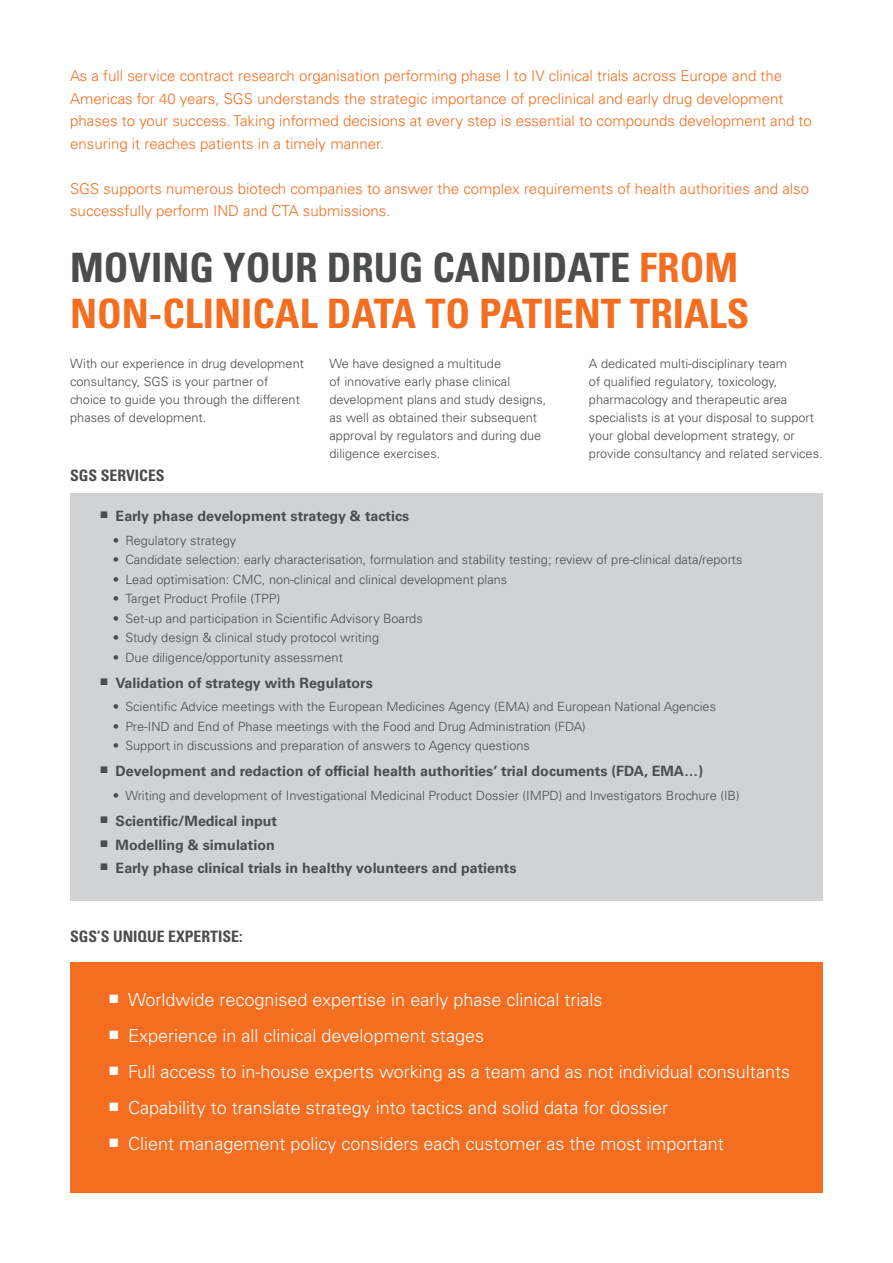
<style>
.page{position:relative;width:893px;height:1263px;background:#fff}
.page>*{position:absolute;margin:0;border:0;box-sizing:border-box;transform-origin:0 0}
.t1{font:700 condensed 40.5px/46.5px "Univers LT Std";color:#f36e21}
.t2{font:300 18px "Univers LT Std";color:#fff}
.t3{font:700 condensed 15.75px "Univers LT Std";color:#4b4c4d}
.t4{font:300 15px/22.5px "Univers LT Std";color:#f36e21}
.t5{font:700 14.25px "Univers LT Std";color:#4b4c4d}
.t6{font:300 12.75px/18px "Univers LT Std";color:#4b4c4d}
.s1{color:#4b4c4d}
</style>
<div class="page">
<div style="left:70px;top:494px;width:753px;height:407px;background:#d1d2d4"></div>
<div style="left:70px;top:962px;width:753px;height:231px;background:#f36e21"></div>
<p class="t4" style="left:70px;top:64px;width:743px">As a full service contract research organisation performing phase I to IV clinical trials across Europe and the Americas for 40 years, SGS understands the strategic importance of preclinical and early drug development phases to your success. Taking informed decisions at every step is essential to compounds development and to ensuring it reaches patients in a timely manner.</p>
<p class="t4" style="left:70px;top:177px;width:740px">SGS supports numerous biotech companies to answer the complex requirements of health authorities and also successfully perform IND and CTA submissions.</p>
<h1 class="t1" style="left:70px;top:244px;width:681px"><span class="s1">MOVING YOUR DRUG CANDIDATE</span> FROM<br>NON-CLINICAL DATA TO PATIENT TRIALS</h1>
<p class="t6" style="left:70px;top:355px;width:235px">With our experience in drug development consultancy, SGS is your partner of choice to guide you through the different phases of development.</p>
<p class="t6" style="left:330px;top:355px;width:218px">We have designed a multitude<br>of innovative early phase clinical development plans and study designs, as well as obtained their subsequent approval by regulators and during due diligence exercises.</p>
<p class="t6" style="left:589px;top:355px;width:235px">A dedicated multi-disciplinary team<br>of qualified regulatory, toxicology, pharmacology and therapeutic area specialists is at your disposal to support your global development strategy, or provide consultancy and related services.</p>
<p class="t3" style="left:70px;top:466px;width:96px">SGS SERVICES</p>
<p class="t5" style="left:100px;top:508px;width:311px"><sup>■</sup> Early phase development strategy &amp; tactics</p>
<p class="t6" style="left:113px;top:531px;width:125px">• Regulatory strategy</p>
<p class="t6" style="left:113px;top:551px;width:631px">• Candidate selection: early characterisation, formulation and stability testing; review of pre-clinical data/reports</p>
<p class="t6" style="left:113px;top:570px;width:396px">• Lead optimisation: CMC, non-clinical and clinical development plans</p>
<p class="t6" style="left:113px;top:590px;width:169px">• Target Product Profile (TPP)</p>
<p class="t6" style="left:113px;top:609px;width:312px">• Set-up and participation in Scientific Advisory Boards</p>
<p class="t6" style="left:113px;top:629px;width:268px">• Study design &amp; clinical study protocol writing</p>
<p class="t6" style="left:113px;top:648px;width:232px">• Due diligence/opportunity assessment</p>
<p class="t5" style="left:100px;top:674px;width:274px"><sup>■</sup> Validation of strategy with Regulators</p>
<p class="t6" style="left:113px;top:698px;width:605px">• Scientific Advice meetings with the European Medicines Agency (EMA) and European National Agencies</p>
<p class="t6" style="left:113px;top:717px;width:475px">• Pre-IND and End of Phase meetings with the Food and Drug Administration (FDA)</p>
<p class="t6" style="left:113px;top:737px;width:419px">• Support in discussions and preparation of answers to Agency questions</p>
<p class="t5" style="left:100px;top:763px;width:605px"><sup>■</sup> Development and redaction of official health authorities’ trial documents (FDA, EMA…)</p>
<p class="t6" style="left:113px;top:786px;width:628px">• Writing and development of Investigational Medicinal Product Dossier (IMPD) and Investigators Brochure (IB)</p>
<p class="t5" style="left:100px;top:813px;width:179px"><sup>■</sup> Scientific/Medical input</p>
<p class="t5" style="left:100px;top:836px;width:176px"><sup>■</sup> Modelling &amp; simulation</p>
<p class="t5" style="left:100px;top:860px;width:418px"><sup>■</sup> Early phase clinical trials in healthy volunteers and patients</p>
<p class="t3" style="left:70px;top:927px;width:174px">SGS’S UNIQUE EXPERTISE:</p>
<h2 class="t2" style="left:108px;top:989px;width:495px"><sup>■</sup> Worldwide recognised expertise in early phase clinical trials</h2>
<h2 class="t2" style="left:108px;top:1025px;width:377px"><sup>■</sup> Experience in all clinical development stages</h2>
<h2 class="t2" style="left:108px;top:1061px;width:683px"><sup>■</sup> Full access to in-house experts working as a team and as not individual consultants</h2>
<h2 class="t2" style="left:108px;top:1097px;width:561px"><sup>■</sup> Capability to translate strategy into tactics and solid data for dossier</h2>
<h2 class="t2" style="left:108px;top:1133px;width:617px"><sup>■</sup> Client management policy considers each customer as the most important</h2>
</div>
